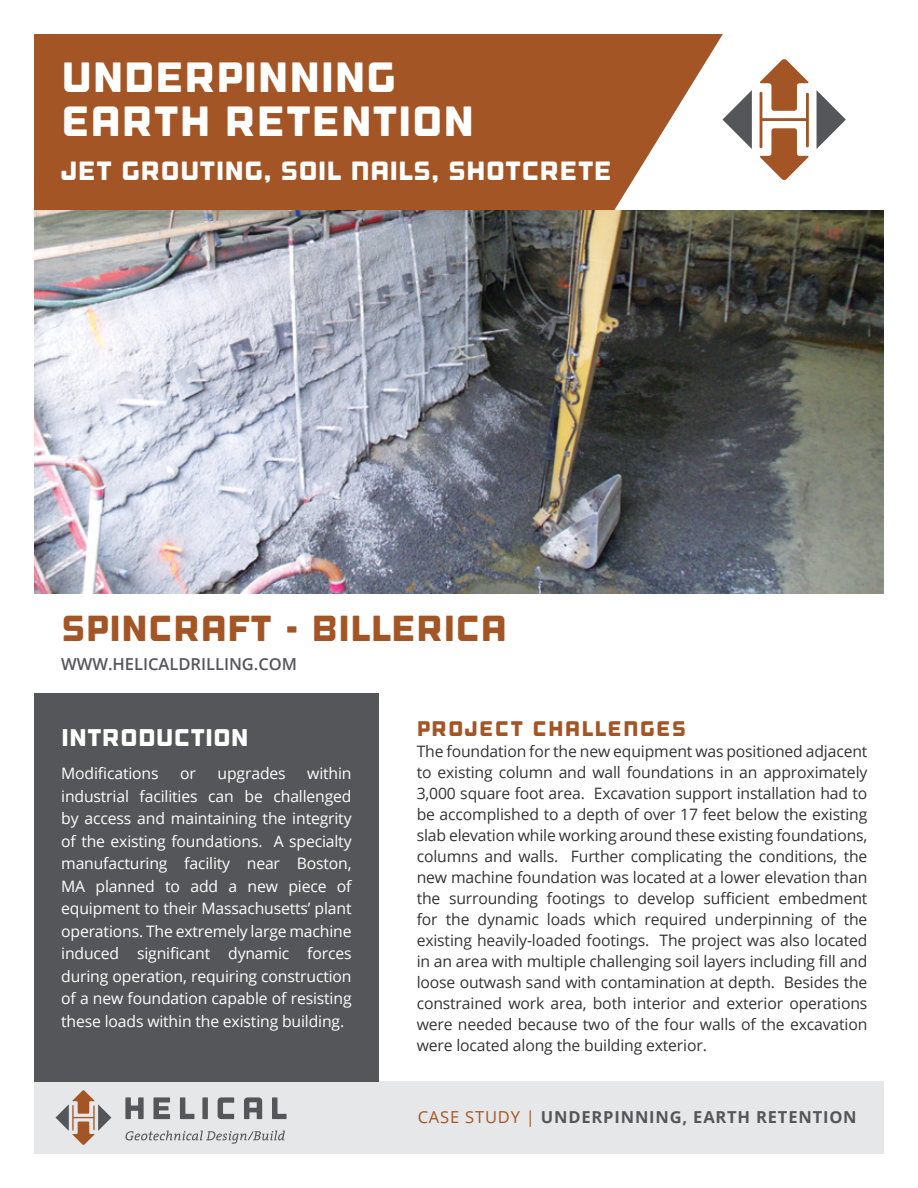
<style>
.page{position:relative;width:918px;height:1188px;background:#fff}
.page>*{position:absolute;margin:0;border:0;box-sizing:border-box;transform-origin:0 0}
.t1{font:42px/44px "Outage";color:#fff}
.t2{font:36px "Outage";color:#a45525}
.t3{font:26.25px "Outage";color:#fff}
.t4{font:24px "Outage";color:#fff}
.t5{font:21px "Outage";letter-spacing:.05em;color:#a45525}
.t6{font:700 16.5px "Open Sans";letter-spacing:.05em;color:#55565a}
.t7{font:600 16.5px "Open Sans";color:#55565a}
.t8{font:15.75px/21px "Open Sans";letter-spacing:-.01em;color:#333334;text-align:justify}
.t9{font:15.75px/22.5px "Open Sans";letter-spacing:-.01em;color:#fff;text-align:justify}
.s1{font-weight:400;color:#a45525}
</style>
<div class="page">
<img style="left:34px;top:210px;width:850px;height:384px">
<div style="left:34px;top:1081px;width:850px;height:73px;background:#e6e7e8"></div>
<svg style="left:34px;top:34px;width:689px;height:176px;fill:#a45525"></svg>
<svg style="left:760px;top:59px;width:49px;height:121px"></svg>
<svg style="left:817px;top:90px;width:29px;height:59px"></svg>
<svg style="left:723px;top:90px;width:29px;height:59px"></svg>
<div style="left:34px;top:693px;width:344px;height:388px;background:#55565a"></div>
<svg style="left:126px;top:1131px;width:159px;height:13px"></svg>
<svg style="left:125px;top:1097px;width:19px;height:22px"></svg>
<svg style="left:153px;top:1097px;width:17px;height:22px"></svg>
<svg style="left:180px;top:1097px;width:14px;height:22px"></svg>
<div style="left:202px;top:1097px;width:6px;height:22px;background:#55565a"></div>
<svg style="left:218px;top:1097px;width:16px;height:22px"></svg>
<svg style="left:244px;top:1097px;width:18px;height:22px"></svg>
<svg style="left:272px;top:1097px;width:15px;height:22px"></svg>
<svg style="left:56px;top:1090px;width:55px;height:55px"></svg>
<h1 class="t1" style="left:61px;top:56px;width:415px">UNDERPINNING<br>EARTH RETENTION</h1>
<h3 class="t3" style="left:61px;top:156px;width:552px">JET GROUTING, SOIL NAILS, SHOTCRETE</h3>
<h2 class="t2" style="left:61px;top:608px;width:448px">SPINCRAFT - BILLERICA</h2>
<p class="t7" style="left:61px;top:653px;width:237px">WWW.HELICALDRILLING.COM</p>
<h3 class="t4" style="left:61px;top:724px;width:189px">INTRODUCTION</h3>
<p class="t9" style="left:61px;top:762px;width:99px">Modifications</p>
<p class="t9" style="left:180px;top:762px;width:17px">or</p>
<p class="t9" style="left:218px;top:762px;width:70px">upgrades</p>
<p class="t9" style="left:61px;top:762px;width:292px;text-indent:246px">within industrial facilities can be challenged by access and maintaining the integrity of the existing foundations. A specialty manufacturing facility near Boston, MA planned to add a new piece of equipment to their Massachusetts’ plant operations. The extremely large machine induced significant dynamic forces during operation, requiring construction of a new foundation capable of resisting these loads within the existing building.</p>
<h3 class="t5" style="left:417px;top:716px;width:271px">PROJECT CHALLENGES</h3>
<p class="t8" style="left:417px;top:740px;width:452px">The foundation for the new equipment was positioned adjacent to existing column and wall foundations in an approximately 3,000 square foot area. Excavation support installation had to be accomplished to a depth of over 17 feet below the existing slab elevation while working around these existing foundations, columns and walls. Further complicating the conditions, the new machine foundation was located at a lower elevation than the surrounding footings to develop sufficient embedment for the dynamic loads which required underpinning of the existing heavily-loaded footings. The project was also located in an area with multiple challenging soil layers including fill and loose outwash sand with contamination at depth. Besides the constrained work area, both interior and exterior operations were needed because two of the four walls of the excavation were located along the building exterior.</p>
<p class="t6" style="left:418px;top:1105px;width:440px"><span class="s1">CASE STUDY |</span> UNDERPINNING, EARTH RETENTION</p>
</div>
